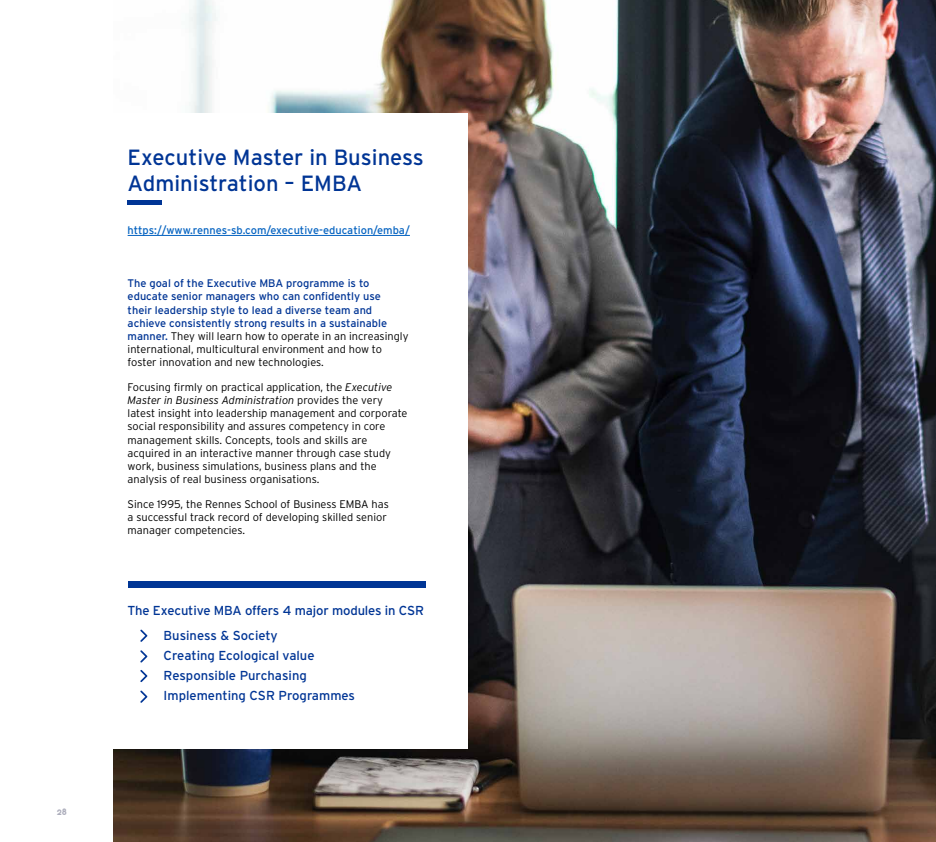
<style>
.page{position:relative;width:936px;height:842px;background:#fff}
.page>*{position:absolute;margin:0;border:0;box-sizing:border-box;transform-origin:0 0}
.t1{font:22px/26.4px "Interstate";color:#003595}
.t2{font:13px/20px "Interstate";color:#003595}
.t3{font:300 11px/13.2px "Interstate";color:#000}
.t4{font:11px/13.2px "Interstate";color:#003595}
.t5{font:11px "Interstate";color:#0563c1}
.t6{font:10px "Eurofurencebold";color:#adaebc}
.s1{font-weight:300;color:#000}
.s2{font-style:italic}
</style>
<div class="page">
<img style="left:113px;top:0;width:822px;height:842px">
<div style="left:0;top:113px;width:468px;height:635px;background:#fff"></div>
<hr style="left:128px;top:235px;width:282px;height:1px;background:#0563c1">
<hr style="left:128px;top:200px;width:34px;height:4px;background:#003595">
<div style="left:128px;top:582px;width:297px;height:6px;background:#003595"></div>
<svg style="left:140px;top:670px;width:7px;height:12px"></svg>
<svg style="left:140px;top:690px;width:7px;height:13px"></svg>
<svg style="left:140px;top:629px;width:7px;height:13px"></svg>
<svg style="left:140px;top:650px;width:7px;height:13px"></svg>
<p class="t6" style="left:57px;top:806px;width:12px">28</p>
<h1 class="t1" style="left:128px;top:144px;width:298px">Executive Master in Business<br>Administration – EMBA</h1>
<p class="t5" style="left:128px;top:223px;width:284px">https://www.rennes-sb.com/executive-education/emba/</p>
<p class="t4" style="left:128px;top:277px;width:282px">The goal of the Executive MBA programme is to educate senior managers who can confidently use<br>their leadership style to lead a diverse team and achieve consistently strong results in a sustainable manner. <span class="s1">They will learn how to operate in an increasingly international, multicultural environment and how to foster innovation and new technologies.</span></p>
<p class="t3" style="left:128px;top:380px;width:281px">Focusing firmly on practical application, the <span class="s2">Executive Master in Business Administration</span> provides the very latest insight into leadership management and corporate social responsibility and assures competency in core management skills. Concepts, tools and skills are acquired in an interactive manner through case study work, business simulations, business plans and the analysis of real business organisations.</p>
<p class="t3" style="left:128px;top:497px;width:263px">Since 1995, the Rennes School of Business EMBA has a successful track record of developing skilled senior manager competencies.</p>
<p class="t2" style="left:164px;top:598px;width:262px;line-height:24.4px;text-indent:-36px">The Executive MBA offers 4 major modules in CSR<br>Business &amp; Society</p>
<p class="t2" style="left:164px;top:645px;width:193px">Creating Ecological value<br>Responsible Purchasing<br>Implementing CSR Programmes</p>
</div>
